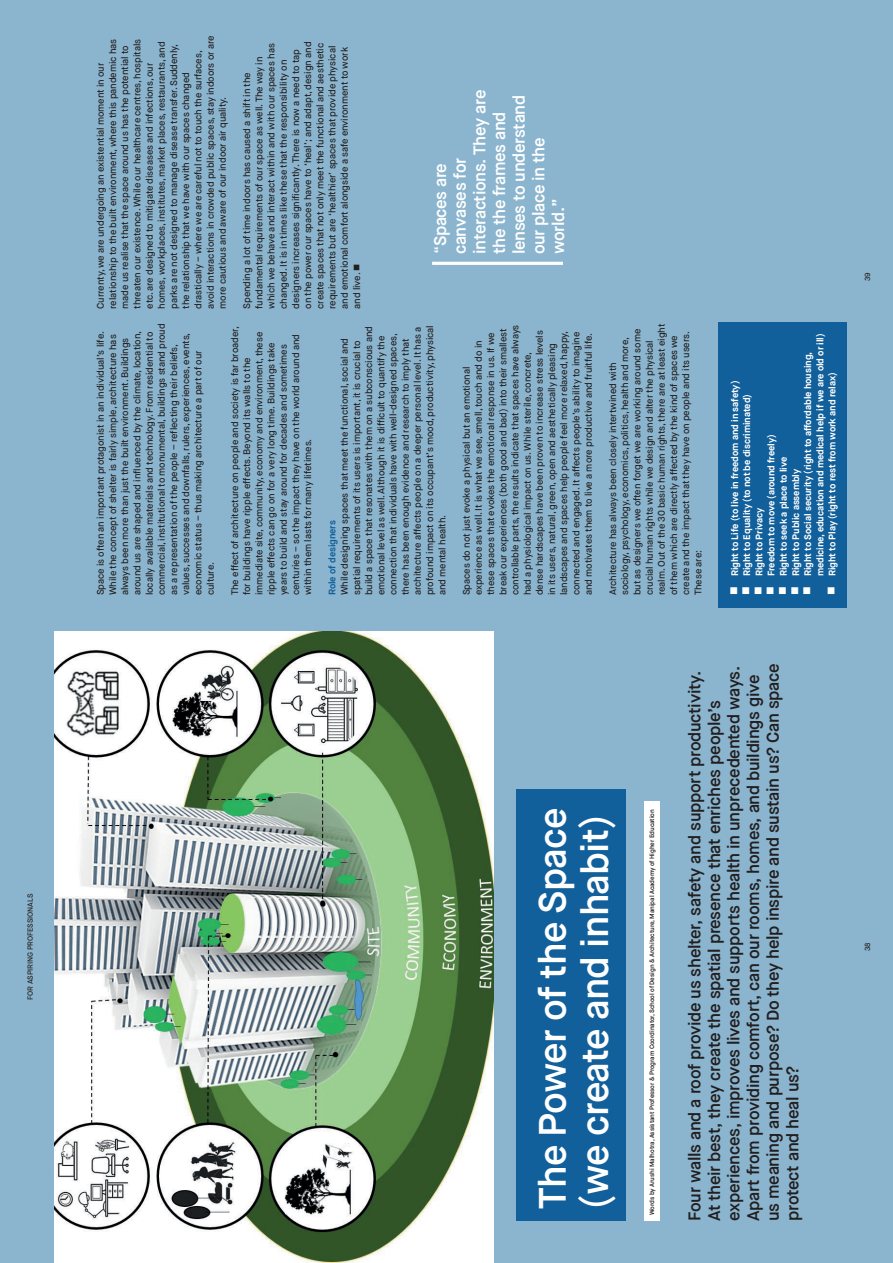
<style>
.page{position:relative;width:893px;height:1263px;background:#fff}
.page>*{position:absolute;margin:0;border:0;box-sizing:border-box;transform-origin:0 0}
.t1{font:600 38.1px/42.5px "Maison Neue";letter-spacing:-.02em;color:#fff}
.t2{font:600 16.95px/19.6px "Maison Neue";letter-spacing:-.02em;color:#231f20}
.t3{font:600 16.95px/19.6px "Maison Neue";letter-spacing:-.02em;color:#fff}
.t4{font:500 9.6px/12.1px "Maison Neue";letter-spacing:-.01em;color:#231f20}
.t5{font:700 9.6px/12.1px "Maison Neue";letter-spacing:-.01em;color:#fff}
.t6{font:700 9.6px "Maison Neue";letter-spacing:-.01em;color:#12609b}
.t7{font:500 7.35px "Maison Neue";letter-spacing:-.01em;color:#231f20}
.t8{font:600 6.3px "Maison Neue";letter-spacing:-.01em;color:#231f20}
.s1{font-weight:400}
</style>
<div class="page">
<div style="left:0;top:0;width:893px;height:1262px;background:#8bb5ce"></div>
<img style="left:54px;top:631px;width:439px;height:631px">
<div style="left:516px;top:790px;width:110px;height:431px;background:#12609b"></div>
<div style="left:644px;top:802px;width:15px;height:419px;background:#fff"></div>
<div style="left:718px;top:322px;width:129px;height:285px;background:#12609b"></div>
<hr style="left:432px;top:262px;width:131px;height:3px;background:#fff">
<p class="t7" style="left:27px;top:1001px;width:108px;rotate:-90deg">FOR ASPIRING PROFESSIONALS</p>
<p class="t4" style="left:96px;top:309px;width:275px;rotate:-90deg">Currenty, we are undergoing an existential moment in our relationship to the built environment, where this pandemic has made us realise that the space around us has the potential to threaten our existence. While our healthcare centres, hospitals etc. are designed to mitigate diseases and infections, our homes, workplaces, institutes, market places, restaurants, and parks are not designed to manage disease transfer. Suddenly, the relationship that we have with our spaces changed drastically – where we are careful not to touch the surfaces, avoid interactions in crowded public spaces, stay indoors or are more cautious and aware of our indoor air quality.</p>
<p class="t4" style="left:242px;top:309px;width:269px;rotate:-90deg">Spending a lot of time indoors has caused a shift in the fundamental requirements of our space as well. The way in which we behave and interact within and with our spaces has changed. It is in times like these that the responsibility on designers increases significantly. There is now a need to tap on the power our spaces have to ‘heal’; and adapt, design and create spaces that not only meet the functional and aesthetic requirements but are ‘healthier’ spaces that provide physical and emotional comfort alongside a safe environment to work and live.</p>
<h2 class="t3" style="left:432px;top:254px;width:166px;rotate:-90deg"><span class="s1">“</span>Spaces are canvases for interactions. They are the the frames and lenses to understand our place in the world.”</h2>
<p class="t4" style="left:96px;top:595px;width:273px;rotate:-90deg">Space is often an important protagonist in an individual’s life.<br>While the concept of shelter is fairly simple, architecture has always been more than just the built environment. Buildings around us are shaped and influenced by the climate, location, locally available materials and technology. From residential to commercial, institutional to monumental, buildings stand proud as a representation of the people – reflecting their beliefs, values, successes and downfalls, rulers, experiences, events, economic status – thus making architecture a part of our culture.</p>
<p class="t4" style="left:230px;top:595px;width:270px;rotate:-90deg">The effect of architecture on people and society is far broader, for buildings have ripple effects. Beyond its walls to the immediate site, community, economy and environment, these ripple effects can go on for a very long time. Buildings take years to build and stay around for decades and sometimes centuries – so the impact they have on the world around and within them lasts for many lifetimes.</p>
<p class="t4" style="left:339px;top:595px;width:272px;rotate:-90deg">While designing spaces that meet the functional, social and spatial requirements of its users is important, it is crucial to build a space that resonates with them on a subconscious and emotional level as well. Although it is difficult to quantify the connection that individuals have with well-designed spaces, there has been enough evidence and research to imply that architecture affects people on a deeper personal level. It has a profound impact on its occupant’s mood, productivity, physical and mental health.</p>
<p class="t4" style="left:461px;top:595px;width:272px;rotate:-90deg">Spaces do not just evoke a physical but an emotional experience as well. It is what we see, smell, touch and do in these spaces that evokes the emotional response in us. If we break our experiences (both good and bad) into their smallest controllable parts, the results indicate that spaces have always had a physiological impact on us. While sterile, concrete, dense hardscapes have been proven to increase stress levels in its users, natural, green, open and aesthetically pleasing landscapes and spaces help people feel more relaxed, happy, connected and engaged. It affects people’s ability to imagine and motivates them to live a more productive and fruitful life.</p>
<p class="t4" style="left:608px;top:595px;width:273px;rotate:-90deg">Architecture has always been closely intertwined with sociology, psychology, economics, politics, health and more, but as designers we often forget we are working around some crucial human rights while we design and alter the physical realm. Out of the 30 basic human rights, there are at least eight of them which are directly affected by the kind of spaces we create and the impact that they have on people and its users.<br>These are:</p>
<p class="t5" style="left:729px;top:576px;width:244px;rotate:-90deg">Right to Life (to live in freedom and in safety)<br>Right to Equality (to not be discriminated)<br>Right to Privacy<br>Freedom to move (around freely)<br>Right to seek a place to live<br>Right to Public assembly<br>Right to Social security (right to affordable housing, medicine, education and medical help if we are old or ill)<br>Right to Play (right to rest from work and relax)</p>
<p class="t6" style="left:329px;top:595px;width:77px;rotate:-90deg">Role of designers</p>
<p class="t7" style="left:865px;top:280px;width:10px;rotate:-90deg">39</p>
<p class="t7" style="left:865px;top:281px;width:10px;rotate:-90deg">39</p>
<h1 class="t1" style="left:535px;top:1209px;width:403px;rotate:-90deg">The Power of the Space (we create and inhabit)</h1>
<p class="t8" style="left:649px;top:1215px;width:407px;rotate:-90deg">Words by Arushi Malhotra, Assistant Professor &amp; Program Coordinator, School of Design &amp; Architecture, Manipal Academy of Higher Education</p>
<p class="t2" style="left:686px;top:1221px;width:559px;rotate:-90deg">Four walls and a roof provide us shelter, safety and support productivity.<br>At their best, they create the spatial presence that enriches people’s experiences, improves lives and supports health in unprecedented ways.<br>Apart from providing comfort, can our rooms, homes, and buildings give us meaning and purpose? Do they help inspire and sustain us? Can space protect and heal us?</p>
<p class="t7" style="left:865px;top:952px;width:10px;rotate:-90deg">38</p>
</div>
